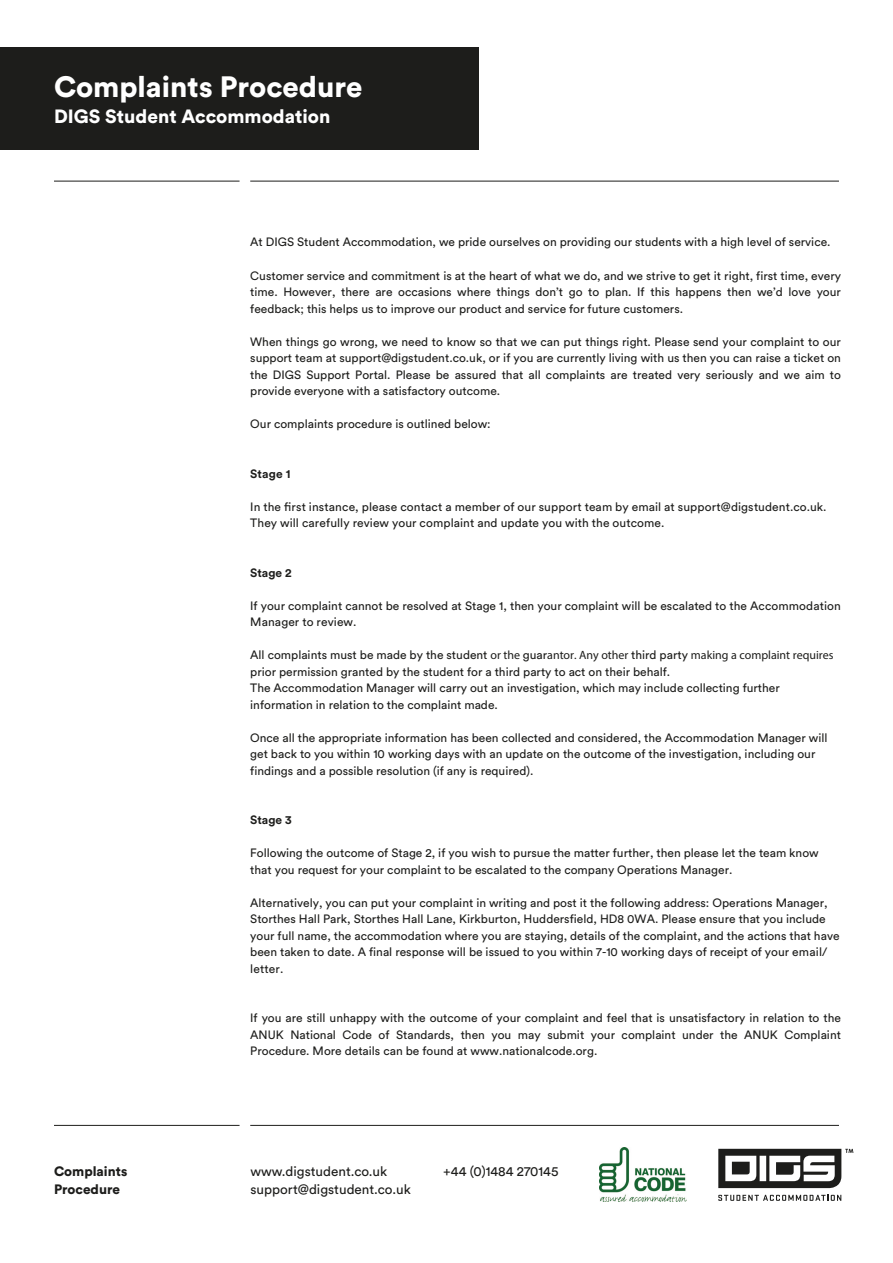
<style>
.page{position:relative;width:893px;height:1263px;background:#fff}
.page>*{position:absolute;margin:0;border:0;box-sizing:border-box;transform-origin:0 0}
.t1{font:900 29.1px "Circular Pro";color:#fff}
.t2{font:900 19.05px "Circular Pro";color:#fff}
.t3{font:13.5px "Circular Pro";color:#1d1d1b}
.t4{font:900 13.5px "Circular Pro";color:#1d1d1b}
.t5{font:12px/16.5px "Circular Pro";color:#1d1d1b}
.t6{font:700 12px "Circular Pro";color:#1d1d1b}
.s1{font-family:"Myriad Pro"}
</style>
<div class="page">
<hr style="left:250px;top:1125px;width:589px;height:1px;background:#1d1d1b">
<hr style="left:54px;top:1125px;width:186px;height:1px;background:#1d1d1b">
<hr style="left:250px;top:181px;width:589px;height:1px;background:#1d1d1b">
<hr style="left:54px;top:181px;width:186px;height:1px;background:#1d1d1b">
<svg style="left:718px;top:1195px;width:123px;height:6px"></svg>
<svg style="left:718px;top:1149px;width:135px;height:39px"></svg>
<div style="left:0;top:47px;width:479px;height:103px;background:#1d1d1b"></div>
<img style="left:600px;top:1148px;width:86px;height:54px">
<p class="t1" style="left:54px;top:66px;width:310px">Complaints Procedure</p>
<p class="t2" style="left:54px;top:103px;width:278px">DIGS Student Accommodation</p>
<p class="t5" style="left:250px;top:233px;width:582px">At DIGS Student Accommodation, we pride ourselves on providing our students with a high level of service.</p>
<p class="t5" style="left:250px;top:267px;width:592px;text-align:justify">Customer service and commitment is at the heart of what we do, and we strive to get it right, first time, every time. However, there are occasions where things don’t go to plan. If this happens then we’d love your feedback; this helps us to improve our product and service for future customers.</p>
<p class="t5" style="left:250px;top:333px;width:592px;text-align:justify">When things go wrong, we need to know so that we can put things right. Please send your complaint to our support team at support@digstudent.co.uk, or if you are currently living with us then you can raise a ticket on the DIGS Support Portal. Please be assured that all complaints are treated very seriously and we aim to provide everyone with a satisfactory outcome.</p>
<p class="t5" style="left:250px;top:415px;width:242px">Our complaints procedure is outlined below:</p>
<p class="t6" style="left:250px;top:465px;width:42px">Stage 1</p>
<p class="t5" style="left:250px;top:498px;width:578px">In the first instance, please contact a member of our support team by email at support@digstudent.co.uk.<br>They will carefully review your complaint and update you with the outcome.</p>
<p class="t6" style="left:250px;top:564px;width:43px">Stage 2</p>
<p class="t5" style="left:250px;top:597px;width:592px">If your complaint cannot be resolved at Stage 1, then your complaint will be escalated to the Accommodation<br>Manager to review.</p>
<p class="t5" style="left:250px;top:645px;width:585px">All complaints must be made by the student <span class="s1">or the</span> guar<span class="s1">antor. Any other</span> third party <span class="s1">making a complaint requires </span>prior permission granted by the student for a third party to act on their behalf.<br>The Accommodation Manager will carry out an investigation, which may include collecting further information in relation to the complaint made.</p>
<p class="t5" style="left:250px;top:729px;width:579px">Once all the appropriate information has been collected and considered, the Accommodation Manager will get back to you within 10 working days with an update on the outcome of the investigation, including our findings and a possible resolution (if any is required).</p>
<p class="t6" style="left:250px;top:812px;width:43px">Stage 3</p>
<p class="t5" style="left:250px;top:844px;width:570px">Following the outcome of Stage 2, if you wish to pursue the matter further, then please let the team know that you request for your complaint to be escalated to the company Operations Manager.</p>
<p class="t5" style="left:250px;top:894px;width:591px">Alternatively, you can put your complaint in writing and post it the following address: Operations Manager, Storthes Hall Park, Storthes Hall Lane, Kirkburton, Huddersfield, HD8 0WA. Please ensure that you include your full name, the accommodation where you are staying, details of the complaint, and the actions that have been taken to date. A final response will be issued to you within 7-10 working days of receipt of your email/ letter.</p>
<p class="t4" style="left:54px;top:1161px;width:75px">Complaints</p>
<p class="t4" style="left:54px;top:1179px;width:68px">Procedure</p>
<p class="t5" style="left:250px;top:1009px;width:592px;text-align:justify">If you are still unhappy with the outcome of your complaint and feel that is unsatisfactory in relation to the ANUK National Code of Standards, then you may submit your complaint under the ANUK Complaint Procedure. More details can be found at www.nationalcode.org.</p>
<p class="t3" style="left:250px;top:1162px;width:138px">www.digstudent.co.uk</p>
<p class="t3" style="left:250px;top:1180px;width:162px">support@digstudent.co.uk</p>
<p class="t3" style="left:443px;top:1162px;width:117px">+44 (0)1484 270145</p>
</div>
